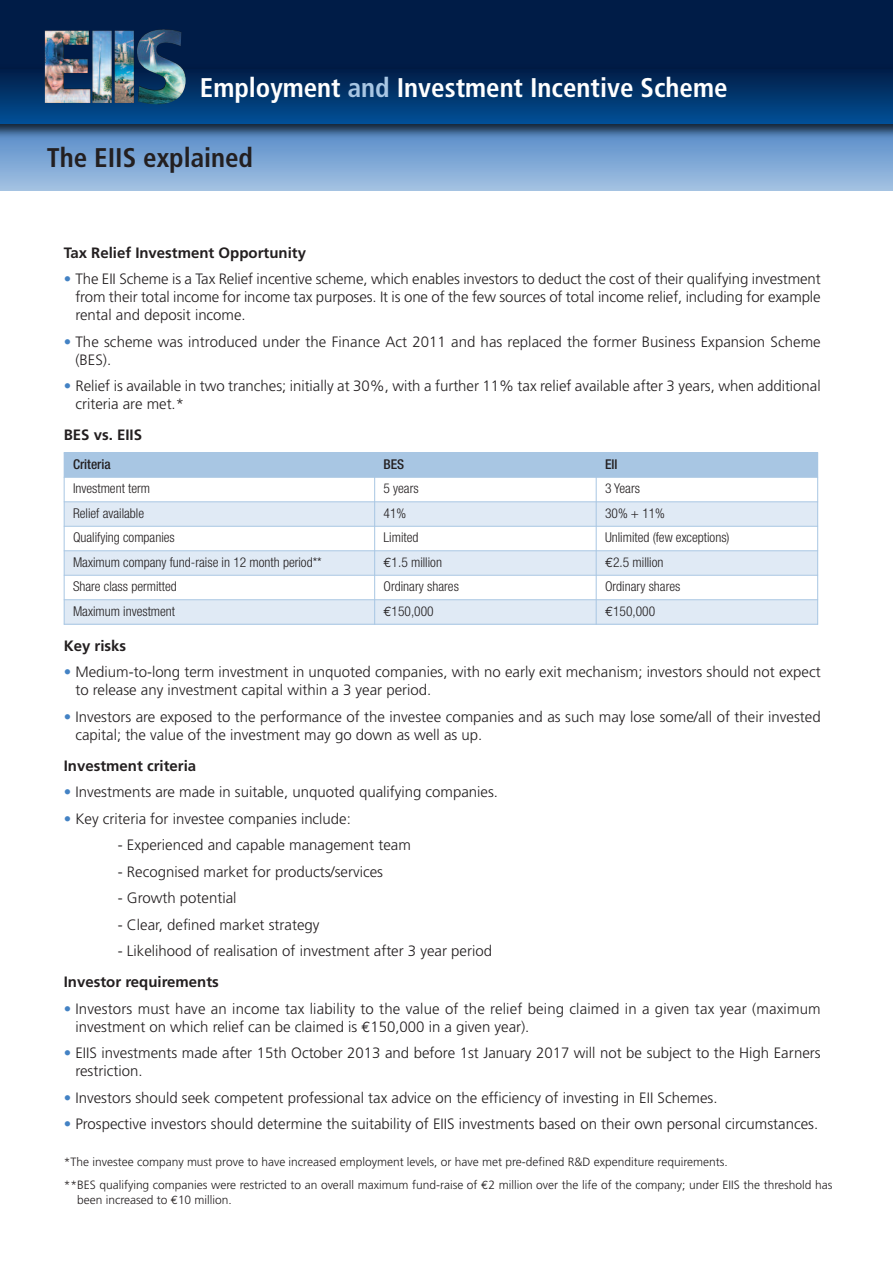
<style>
.page{position:relative;width:893px;height:1263px;background:#fff}
.page>*{position:absolute;margin:0;border:0;box-sizing:border-box;transform-origin:0 0}
.t1{font:700 condensed 27px "Frutiger";color:#fff}
.t2{font:700 condensed 27px "Frutiger";color:#231f20}
.t3{font:300 15px/18px "Frutiger";color:#231f20}
.t4{font:700 15px "Frutiger";color:#231f20}
.t5{font:300 condensed 13.5px "Helvetica Neue";color:#231f20}
.t6{font:500 condensed 13.5px "Helvetica Neue";color:#231f20}
.t7{font:300 12px/23px "Frutiger";color:#231f20}
.s1{color:#a8c6e3}
.s2{color:#4382c4}
.s3{font-family:"Euro Mono";font-weight:400;font-stretch:normal}
.s4{font-family:"Euro Mono";font-weight:400}
</style>
<div class="page">
<div style="left:0;top:0;width:893px;height:110px;background:#001c47"></div>
<svg style="left:0;top:142px;width:893px;height:49px"></svg>
<img style="left:0;top:63px;width:893px;height:79px">
<div style="left:0;top:69px;width:893px;height:54px;background:linear-gradient(to bottom,#021d46,#014e95)"></div>
<img style="left:45px;top:29px;width:141px;height:75px">
<div style="left:64px;top:452px;width:311px;height:25px;background:#a8c6e3"></div>
<div style="left:375px;top:452px;width:221px;height:25px;background:#a8c6e3"></div>
<div style="left:596px;top:452px;width:222px;height:25px;background:#a8c6e3"></div>
<div style="left:64px;top:502px;width:311px;height:24px;background:#e0eaf5"></div>
<div style="left:375px;top:502px;width:221px;height:24px;background:#e0eaf5"></div>
<div style="left:596px;top:502px;width:222px;height:24px;background:#e0eaf5"></div>
<div style="left:64px;top:551px;width:311px;height:24px;background:#e0eaf5"></div>
<div style="left:375px;top:551px;width:221px;height:24px;background:#e0eaf5"></div>
<div style="left:596px;top:551px;width:222px;height:24px;background:#e0eaf5"></div>
<div style="left:64px;top:600px;width:311px;height:25px;background:#e0eaf5"></div>
<div style="left:375px;top:600px;width:221px;height:25px;background:#e0eaf5"></div>
<div style="left:596px;top:600px;width:222px;height:25px;background:#e0eaf5"></div>
<hr style="left:64px;top:452px;width:1px;height:173px;background:#a8c6e3">
<hr style="left:374px;top:452px;width:1px;height:173px;background:#a8c6e3">
<hr style="left:596px;top:452px;width:1px;height:173px;background:#a8c6e3">
<hr style="left:817px;top:452px;width:1px;height:173px;background:#a8c6e3">
<hr style="left:64px;top:477px;width:754px;height:1px;background:#a8c6e3">
<hr style="left:64px;top:501px;width:754px;height:1px;background:#a8c6e3">
<hr style="left:64px;top:526px;width:754px;height:1px;background:#a8c6e3">
<hr style="left:64px;top:550px;width:754px;height:1px;background:#a8c6e3">
<hr style="left:64px;top:575px;width:754px;height:1px;background:#a8c6e3">
<hr style="left:64px;top:599px;width:754px;height:1px;background:#a8c6e3">
<hr style="left:64px;top:624px;width:754px;height:1px;background:#a8c6e3">
<h1 class="t1" style="left:200px;top:77px;width:529px">Employment <span class="s1">and</span> Investment Incentive Scheme</h1>
<h1 class="t2" style="left:47px;top:147px;width:208px">The EIIS explained</h1>
<p class="t4" style="left:64px;top:247px;width:244px">Tax Relief Investment Opportunity</p>
<p class="t3" style="left:75px;top:271px;width:747px;text-align:justify;text-indent:-12px"><span class="s2">•</span> The EII Scheme is a Tax Relief incentive scheme, which enables investors to deduct the cost of their qualifying investment from their total income for income tax purposes. It is one of the few sources of total income relief, including for example rental and deposit income.</p>
<p class="t3" style="left:75px;top:334px;width:747px;text-indent:-12px"><span class="s2">•</span> The scheme was introduced under the Finance Act 2011 and has replaced the former Business Expansion Scheme (BES).</p>
<p class="t3" style="left:75px;top:378px;width:747px;text-indent:-12px"><span class="s2">•</span> Relief is available in two tranches; initially at 30%, with a further 11% tax relief available after 3 years, when additional criteria are met.*</p>
<p class="t4" style="left:64px;top:429px;width:80px">BES vs. EIIS</p>
<p class="t6" style="left:73px;top:459px;width:39px">Criteria</p>
<p class="t6" style="left:384px;top:459px;width:22px">BES</p>
<p class="t6" style="left:605px;top:459px;width:14px">EII</p>
<p class="t5" style="left:73px;top:483px;width:79px">Investment term</p>
<p class="t5" style="left:384px;top:483px;width:37px">5 years</p>
<p class="t5" style="left:605px;top:483px;width:36px">3 Years</p>
<p class="t5" style="left:73px;top:508px;width:73px">Relief available</p>
<p class="t5" style="left:384px;top:508px;width:24px">41%</p>
<p class="t5" style="left:605px;top:508px;width:61px">30% + 11%</p>
<p class="t5" style="left:73px;top:532px;width:103px">Qualifying companies</p>
<p class="t5" style="left:384px;top:532px;width:36px">Limited</p>
<p class="t5" style="left:605px;top:532px;width:126px">Unlimited (few exceptions)</p>
<p class="t5" style="left:73px;top:557px;width:250px">Maximum company fund-raise in 12 month period**</p>
<p class="t5" style="left:384px;top:557px;width:60px"><span class="s3">€</span>1.5 million</p>
<p class="t5" style="left:605px;top:557px;width:60px"><span class="s3">€</span>2.5 million</p>
<p class="t5" style="left:73px;top:581px;width:105px">Share class permitted</p>
<p class="t5" style="left:384px;top:581px;width:77px">Ordinary shares</p>
<p class="t5" style="left:605px;top:581px;width:77px">Ordinary shares</p>
<p class="t5" style="left:73px;top:606px;width:104px">Maximum investment</p>
<p class="t5" style="left:384px;top:606px;width:52px"><span class="s3">€</span>150,000</p>
<p class="t5" style="left:605px;top:606px;width:52px"><span class="s3">€</span>150,000</p>
<p class="t4" style="left:64px;top:640px;width:64px">Key risks</p>
<p class="t3" style="left:75px;top:664px;width:747px;text-indent:-12px"><span class="s2">•</span> Medium-to-long term investment in unquoted companies, with no early exit mechanism; investors should not expect to release any investment capital within a 3 year period.</p>
<p class="t3" style="left:75px;top:709px;width:747px;text-indent:-12px"><span class="s2">•</span> Investors are exposed to the performance of the investee companies and as such may lose some/all of their invested capital; the value of the investment may go down as well as up.</p>
<p class="t4" style="left:64px;top:759px;width:134px">Investment criteria</p>
<p class="t3" style="left:64px;top:784px;width:436px"><span class="s2">•</span> Investments are made in suitable, unquoted qualifying companies.</p>
<p class="t3" style="left:64px;top:811px;width:289px"><span class="s2">•</span> Key criteria for investee companies include:</p>
<p class="t3" style="left:118px;top:837px;width:295px">- Experienced and capable management team</p>
<p class="t3" style="left:118px;top:864px;width:267px">- Recognised market for products/services</p>
<p class="t3" style="left:118px;top:890px;width:120px">- Growth potential</p>
<p class="t3" style="left:118px;top:917px;width:203px">- Clear, defined market strategy</p>
<p class="t3" style="left:118px;top:943px;width:376px">- Likelihood of realisation of investment after 3 year period</p>
<p class="t4" style="left:64px;top:976px;width:157px">Investor requirements</p>
<p class="t3" style="left:75px;top:1000px;width:747px;text-indent:-12px"><span class="s2">•</span> Investors must have an income tax liability to the value of the relief being claimed in a given tax year (maximum investment on which relief can be claimed is <span class="s4">€</span>150,000 in a given year).</p>
<p class="t3" style="left:75px;top:1045px;width:747px;text-indent:-12px"><span class="s2">•</span> EIIS investments made after 15th October 2013 and before 1st January 2017 will not be subject to the High Earners restriction.</p>
<p class="t3" style="left:64px;top:1089px;width:655px"><span class="s2">•</span> Investors should seek competent professional tax advice on the efficiency of investing in EII Schemes.</p>
<p class="t3" style="left:64px;top:1116px;width:756px"><span class="s2">•</span> Prospective investors should determine the suitability of EIIS investments based on their own personal circumstances.</p>
<p class="t7" style="left:64px;top:1151px;width:770px">*The investee company must prove to have increased employment levels, or have met pre-defined R&amp;D expenditure requirements.<br>**BES qualifying companies were restricted to an overall maximum fund-raise of <span class="s4">€</span>2 million over the life of the company; under EIIS the threshold has</p>
<p class="t7" style="left:77px;top:1189px;width:156px">been increased to <span class="s4">€</span>10 million.</p>
</div>
